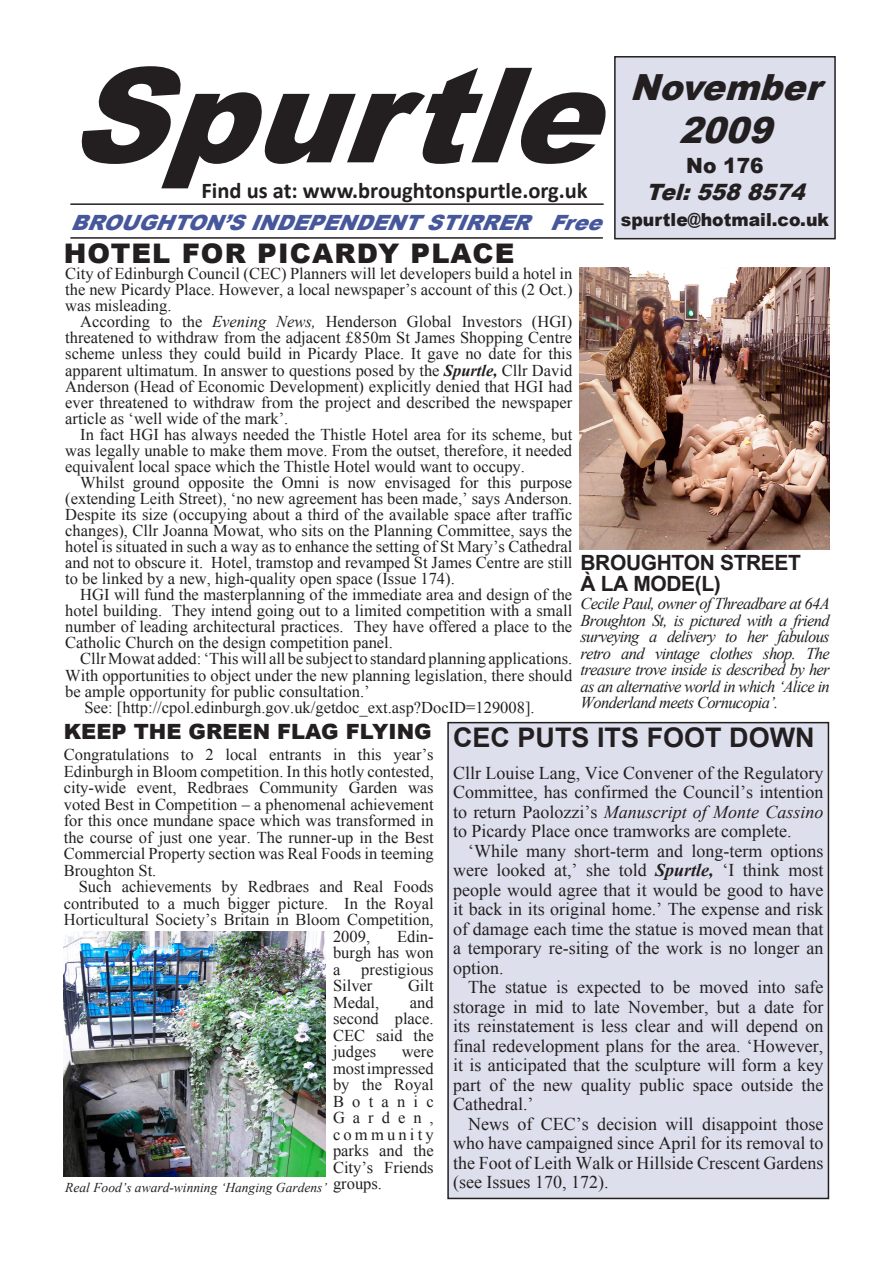
<style>
.page{position:relative;width:893px;height:1263px;background:#fff}
.page>*{position:absolute;margin:0;border:0;box-sizing:border-box;transform-origin:0 0}
.t1{font:italic 900 132px "Arial";color:#231f20}
.t2{font:italic 900 36px/43.2px "Arial";color:#231f20;text-align:center;scale:.96 1}
.t3{font:900 27px "Arial";letter-spacing:.04em;color:#231f20}
.t4{font:700 27px "Arial";color:#231f20}
.t5{font:700 22.5px "Calibri";color:#231f20}
.t6{font:italic 900 22.5px "Arial";color:#231f20;scale:.96 1}
.t7{font:italic 900 21px "Arial";color:#46579c}
.t8{font:700 21px/21px "Arial";letter-spacing:-.02em;color:#231f20}
.t9{font:900 21px "Arial";color:#231f20}
.t10{font:900 21px "Arial";color:#231f20;scale:.96 1}
.t11{font:18px/19.5px "Times New Roman";color:#231f20;text-align:justify}
.t12{font:900 18px "Arial";color:#231f20;scale:.96 1}
.t13{font:16.5px/16.5px "Times New Roman";color:#231f20;text-align:justify}
.t14{font:italic 16.5px/16.5px "Times New Roman";letter-spacing:-.04em;color:#231f20;text-align:justify}
.t15{font:italic 13.5px "Times New Roman";color:#231f20}
.s1{font-style:italic}
.s2{font-weight:700;font-style:italic}
</style>
<div class="page">
<div style="left:615px;top:57px;width:220px;height:182px;background:#dedfed"></div>
<div style="left:614px;top:56px;width:222px;height:183px;border:2px solid #231f20"></div>
<hr style="left:70px;top:237px;width:533px;height:2px;background:#231f20">
<hr style="left:70px;top:203px;width:534px;height:2px;background:#231f20">
<img style="left:579px;top:268px;width:250px;height:281px">
<div style="left:448px;top:723px;width:380px;height:475px;background:#dedfed"></div>
<div style="left:447px;top:722px;width:382px;height:477px;border:2px solid #231f20"></div>
<img style="left:64px;top:932px;width:261px;height:244px">
<h1 class="t1" style="left:67px;top:17px;width:595px">Spurtle</h1>
<p class="t7" style="left:70px;top:207px;width:544px">BROUGHTON’SINDEPENDENTSTIRRER Free</p>
<p class="t13" style="left:65px;top:266px;width:509px;line-height:16px">City of Edinburgh Council (CEC) Planners will let developers build a hotel in the new Picardy Place. However, a local newspaper’s account of this (2 Oct.) was misleading.</p>
<p class="t13" style="left:65px;top:314px;width:508px;line-height:16px;text-indent:15px">According to the <span class="s1">Evening News,</span> Henderson Global Investors (HGI) threatened to withdraw from the adjacent £850m St James Shopping Centre scheme unless they could build in Picardy Place. It gave no date for this apparent ultimatum. In answer to questions posed by the <span class="s2">Spurtle,</span> Cllr David Anderson (Head of Economic Development) explicitly denied that HGI had ever threatened to withdraw from the project and described the newspaper article as ‘well wide of the mark’.</p>
<p class="t13" style="left:65px;top:426px;width:508px;line-height:16px;text-indent:15px">In fact HGI has always needed the Thistle Hotel area for its scheme, but was legally unable to make them move. From the outset, therefore, it needed equivalent local space which the Thistle Hotel would want to occupy.</p>
<p class="t13" style="left:65px;top:474px;width:509px;line-height:16px;text-indent:15px">Whilst ground opposite the Omni is now envisaged for this purpose (extending Leith Street), ‘no new agreement has been made,’ says Anderson.<br>Despite its size (occupying about a third of the available space after traffic changes), Cllr Joanna Mowat, who sits on the Planning Committee, says the hotel is situated in such a way as to enhance the setting of St Mary’s Cathedral and not to obscure it. Hotel, tramstop and revamped St James Centre are still to be linked by a new, high-quality open space (Issue 174).</p>
<p class="t13" style="left:65px;top:587px;width:508px;line-height:16px;text-indent:15px">HGI will fund the masterplanning of the immediate area and design of the hotel building. They intend going out to a limited competition with a small number of leading architectural practices. They have offered a place to the Catholic Church on the design competition panel.</p>
<p class="t13" style="left:80px;top:651px;width:494px">Cllr Mowat added: ‘This will all be subject to standard planning applications.</p>
<p class="t13" style="left:65px;top:667px;width:509px">With opportunities to object under the new planning legislation, there should</p>
<p class="t13" style="left:65px;top:683px;width:306px">be ample opportunity for public consultation.’</p>
<p class="t13" style="left:84px;top:699px;width:452px">See: [http://cpol.edinburgh.gov.uk/getdoc_ext.asp?DocID=129008].</p>
<h2 class="t2" style="left:630px;top:64px;width:214px">November<br>2009</h2>
<p class="t10" style="left:686px;top:150px;width:82px">No 176</p>
<h3 class="t6" style="left:646px;top:175px;width:176px">Tel:5588574</h3>
<p class="t12" style="left:621px;top:206px;width:218px">spurtle@hotmail.co.uk</p>
<h3 class="t5" style="left:202px;top:181px;width:388px">Find us at: www.broughtonspurtle.org.uk</h3>
<h3 class="t3" style="left:64px;top:234px;width:452px">HOTEL FOR PICARDY PLACE</h3>
<p class="t8" style="left:580px;top:552px;width:222px">BROUGHTON STREET<br>À LA MODE(L)</p>
<p class="t14" style="left:580px;top:595px;width:251px">Cecile Paul, owner of Threadbare at 64A Broughton St, is pictured with a friend surveying a delivery to her fabulous retro and vintage clothes shop. The treasure trove inside is described by her as an alternative world in which ‘Alice in Wonderland meets Cornucopia’.</p>
<p class="t9" style="left:64px;top:716px;width:369px">KEEP THE GREEN FLAG FLYING</p>
<p class="t13" style="left:64px;top:746px;width:372px">Congratulations to 2 local entrants in this year’s Edinburgh in Bloom competition. In this hotly contested, city-wide event, Redbraes Community Garden was voted Best in Competition – a phenomenal achievement for this once mundane space which was transformed in the course of just one year. The runner-up in the Best Commercial Property section was Real Foods in teeming Broughton St.</p>
<p class="t13" style="left:79px;top:878px;width:356px">Such achievements by Redbraes and Real Foods</p>
<p class="t13" style="left:64px;top:895px;width:371px">contributed to a much bigger picture. In the Royal</p>
<p class="t13" style="left:64px;top:911px;width:371px">Horticultural Society’s Britain in Bloom Competition,</p>
<p class="t13" style="left:333px;top:928px;width:39px">2009,</p>
<p class="t13" style="left:333px;top:928px;width:102px;text-indent:64px">Edin&shy;burgh has won a</p>
<p class="t13" style="left:333px;top:961px;width:102px;text-indent:28px">prestigious<br>Silver</p>
<p class="t13" style="left:408px;top:977px;width:27px">Gilt</p>
<p class="t13" style="left:333px;top:994px;width:102px;text-indent:77px">and second place.<br>CEC said the judges</p>
<p class="t13" style="left:333px;top:994px;width:48px">Medal,</p>
<p class="t13" style="left:333px;top:1043px;width:102px;text-indent:69px">were most impressed by the Royal Botanic Garden, community parks and the City’s Friends</p>
<p class="t15" style="left:65px;top:1180px;width:318px">Real Food’s award-winning ‘Hanging Gardens’ <sup>groups.</sup></p>
<h3 class="t4" style="left:453px;top:723px;width:363px">CEC PUTS ITS FOOT DOWN</h3>
<p class="t11" style="left:453px;top:763px;width:372px">Cllr Louise Lang, Vice Convener of the Regulatory Committee, has confirmed the Council’s intention to return Paolozzi’s <span class="s1">Manuscript of Monte Cassino </span>to Picardy Place once tramworks are complete.</p>
<p class="t11" style="left:453px;top:841px;width:372px;text-indent:15px">‘While many short-term and long-term options were looked at,’ she told <span class="s2">Spurtle,</span> ‘I think most people would agree that it would be good to have it back in its original home.’ The expense and risk of damage each time the statue is moved mean that a temporary re-siting of the work is no longer an option.</p>
<p class="t11" style="left:453px;top:977px;width:372px;text-indent:15px">The statue is expected to be moved into safe storage in mid to late November, but a date for its reinstatement is less clear and will depend on final redevelopment plans for the area. ‘However, it is anticipated that the sculpture will form a key part of the new quality public space outside the Cathedral.’</p>
<p class="t11" style="left:453px;top:1114px;width:372px;text-indent:15px">News of CEC’s decision will disappoint those who have campaigned since April for its removal to the Foot of Leith Walk or Hillside Crescent Gardens (see Issues 170, 172).</p>
</div>
